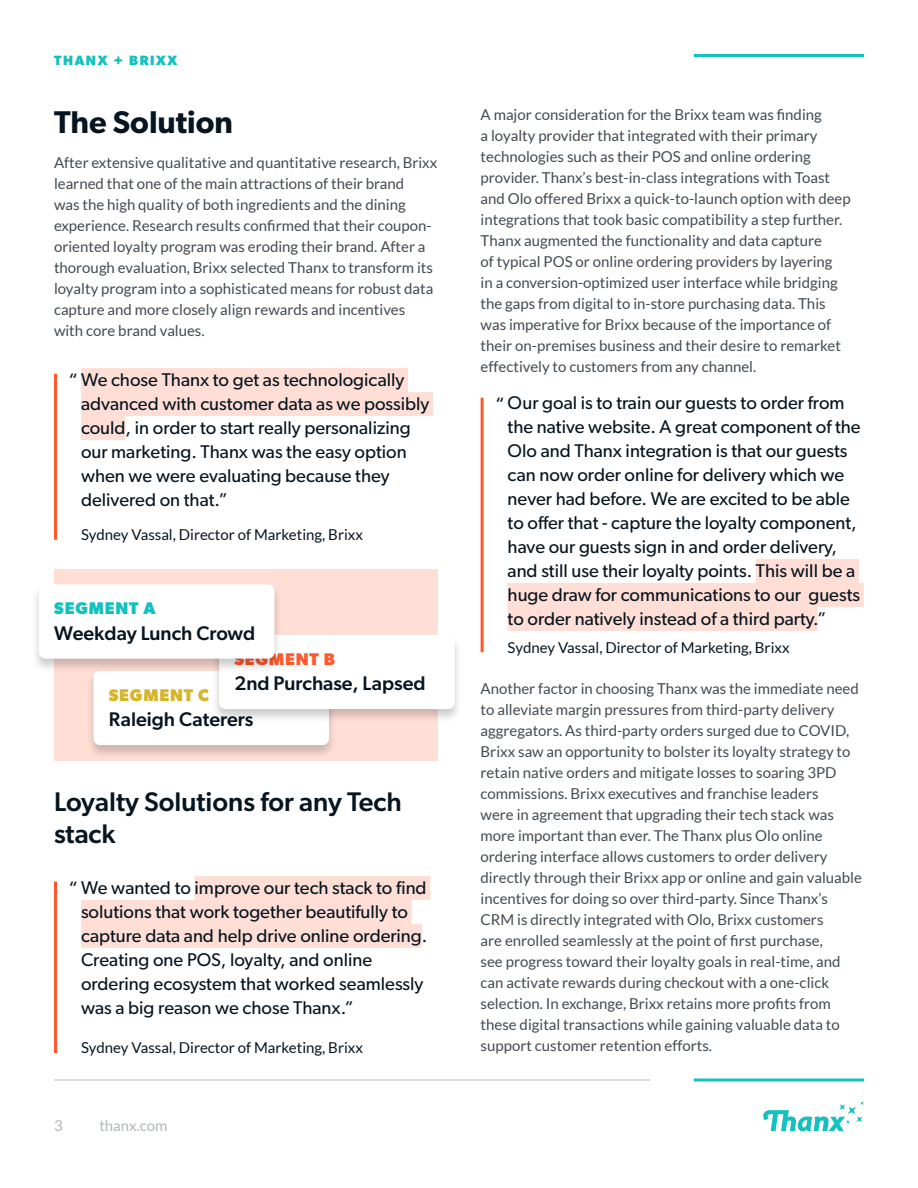
<style>
.page{position:relative;width:918px;height:1188px;background:#fff}
.page>*{position:absolute;margin:0;border:0;box-sizing:border-box;transform-origin:0 0}
.t1{font:600 31.5px "Gibson";color:#071520}
.t2{font:500 27px/32.4px "Gibson";color:#071520}
.t3{font:500 19.8px "Gibson";color:#071520}
.t4{font:18.45px/24px "Gibson";color:#071520}
.t5{font:700 16.95px "Gibson";letter-spacing:.05em;color:#d6b52b}
.t6{font:700 16.95px "Gibson";letter-spacing:.05em;color:#ff5a2e}
.t7{font:700 16.95px "Gibson";letter-spacing:.05em;color:#13c1bf}
.t8{font:15px/21px "Lato";color:#424a51}
.t9{font:15px "Lato";color:#071520}
.t10{font:15px "Lato";color:#b3b7b9}
.t11{font:700 13.5px "Gibson";letter-spacing:.12em;color:#13c1bf}
.s1{font-size:19.5px}
</style>
<div class="page">
<svg style="left:763px;top:1102px;width:101px;height:30px"></svg>
<svg style="left:694px;top:1078px;width:170px;height:4px"></svg>
<hr style="left:54px;top:1080px;width:596px;height:1px;background:#b3b7b9">
<div style="left:54px;top:570px;width:383px;height:191px;background:#ffded5"></div>
<hr style="left:694px;top:54px;width:170px;height:3px;background:#13c1bf">
<div style="left:81px;top:368px;width:327px;height:24px;background:#ffded5"></div>
<div style="left:81px;top:392px;width:352px;height:24px;background:#ffded5"></div>
<div style="left:81px;top:416px;width:45px;height:24px;background:#ffded5"></div>
<div style="left:195px;top:876px;width:235px;height:24px;background:#ffded5"></div>
<div style="left:81px;top:900px;width:331px;height:24px;background:#ffded5"></div>
<div style="left:81px;top:924px;width:341px;height:24px;background:#ffded5"></div>
<div style="left:756px;top:559px;width:103px;height:24px;background:#ffded5"></div>
<div style="left:508px;top:583px;width:356px;height:24px;background:#ffded5"></div>
<div style="left:508px;top:607px;width:309px;height:24px;background:#ffded5"></div>
<div style="left:86px;top:670px;width:251px;height:89px;background:#000;opacity:.2"></div>
<div style="left:93px;top:671px;width:236px;height:74px;background:#fff;border-radius:6px"></div>
<div style="left:211px;top:634px;width:251px;height:89px;background:#000;opacity:.2"></div>
<div style="left:219px;top:635px;width:236px;height:74px;background:#fff;border-radius:6px"></div>
<div style="left:31px;top:583px;width:251px;height:90px;background:#000;opacity:.2"></div>
<div style="left:39px;top:584px;width:235px;height:75px;background:#fff;border-radius:6px"></div>
<hr style="left:54px;top:374px;width:3px;height:166px;background:#ff5a2e">
<hr style="left:54px;top:882px;width:3px;height:171px;background:#ff5a2e">
<hr style="left:481px;top:398px;width:3px;height:254px;background:#ff5a2e">
<p class="t11" style="left:54px;top:52px;width:125px">THANX + BRIXX</p>
<h1 class="t1" style="left:54px;top:103px;width:180px">The Solution</h1>
<p class="t8" style="left:54px;top:152px;width:385px">After extensive qualitative and quantitative research, Brixx learned that one of the main attractions of their brand<br>was the high quality of both ingredients and the dining experience. Research results confirmed that their coupon&shy;oriented loyalty program was eroding their brand. After a thorough evaluation, Brixx selected Thanx to transform its loyalty program into a sophisticated means for robust data capture and more closely align rewards and incentives with core brand values.</p>
<p class="t4" style="left:81px;top:367px;width:350px;text-indent:-12px"><span class="s1">“</span> We chose Thanx to get as technologically advanced with customer data as we possibly could, in order to start really personalizing our marketing. Thanx was the easy option when we were evaluating because they delivered on that.”</p>
<p class="t9" style="left:81px;top:526px;width:284px">Sydney Vassal, Director of Marketing, Brixx</p>
<p class="t7" style="left:54px;top:598px;width:103px">SEGMENT A</p>
<h3 class="t3" style="left:54px;top:621px;width:203px">Weekday Lunch Crowd</h3>
<p class="t6" style="left:234px;top:649px;width:102px">SEGMENT B</p>
<h3 class="t3" style="left:234px;top:671px;width:193px">2nd Purchase, Lapsed</h3>
<p class="t5" style="left:109px;top:685px;width:102px">SEGMENT C</p>
<h3 class="t3" style="left:109px;top:707px;width:146px">Raleigh Caterers</h3>
<h2 class="t2" style="left:54px;top:785px;width:349px">Loyalty Solutions for any Tech stack</h2>
<p class="t4" style="left:81px;top:875px;width:348px;text-indent:-12px"><span class="s1">“</span> We wanted to improve our tech stack to find solutions that work together beautifully to capture data and help drive online ordering.<br>Creating one POS, loyalty, and online ordering ecosystem that worked seamlessly was a big reason we chose Thanx.”</p>
<p class="t9" style="left:81px;top:1039px;width:284px">Sydney Vassal, Director of Marketing, Brixx</p>
<p class="t10" style="left:54px;top:1117px;width:10px">3</p>
<p class="t10" style="left:99px;top:1117px;width:70px">thanx.com</p>
<p class="t8" style="left:481px;top:104px;width:372px">A major consideration for the Brixx team was finding<br>a loyalty provider that integrated with their primary technologies such as their POS and online ordering provider. Thanx’s best-in-class integrations with Toast and Olo offered Brixx a quick-to-launch option with deep integrations that took basic compatibility a step further.<br>Thanx augmented the functionality and data capture<br>of typical POS or online ordering providers by layering<br>in a conversion-optimized user interface while bridging the gaps from digital to in-store purchasing data. This was imperative for Brixx because of the importance of their on-premises business and their desire to remarket effectively to customers from any channel.</p>
<p class="t4" style="left:495px;top:390px;width:351px"><span class="s1">“</span> Our goal is to train our guests to order from</p>
<p class="t4" style="left:508px;top:414px;width:355px">the native website. A great component of the Olo and Thanx integration is that our guests can now order online for delivery which we never had before. We are excited to be able to offer that - capture the loyalty component, have our guests sign in and order delivery, and still use their loyalty points. This will be a huge draw for communications to our guests to order natively instead of a third party.”</p>
<p class="t9" style="left:508px;top:639px;width:284px">Sydney Vassal, Director of Marketing, Brixx</p>
<p class="t8" style="left:481px;top:678px;width:383px">Another factor in choosing Thanx was the immediate need to alleviate margin pressures from third-party delivery aggregators. As third-party orders surged due to COVID, Brixx saw an opportunity to bolster its loyalty strategy to retain native orders and mitigate losses to soaring 3PD commissions. Brixx executives and franchise leaders<br>were in agreement that upgrading their tech stack was more important than ever. The Thanx plus Olo online ordering interface allows customers to order delivery directly through their Brixx app or online and gain valuable incentives for doing so over third-party. Since Thanx’s CRM is directly integrated with Olo, Brixx customers<br>are enrolled seamlessly at the point of first purchase,<br>see progress toward their loyalty goals in real-time, and can activate rewards during checkout with a one-click selection. In exchange, Brixx retains more profits from these digital transactions while gaining valuable data to support customer retention efforts.</p>
</div>
